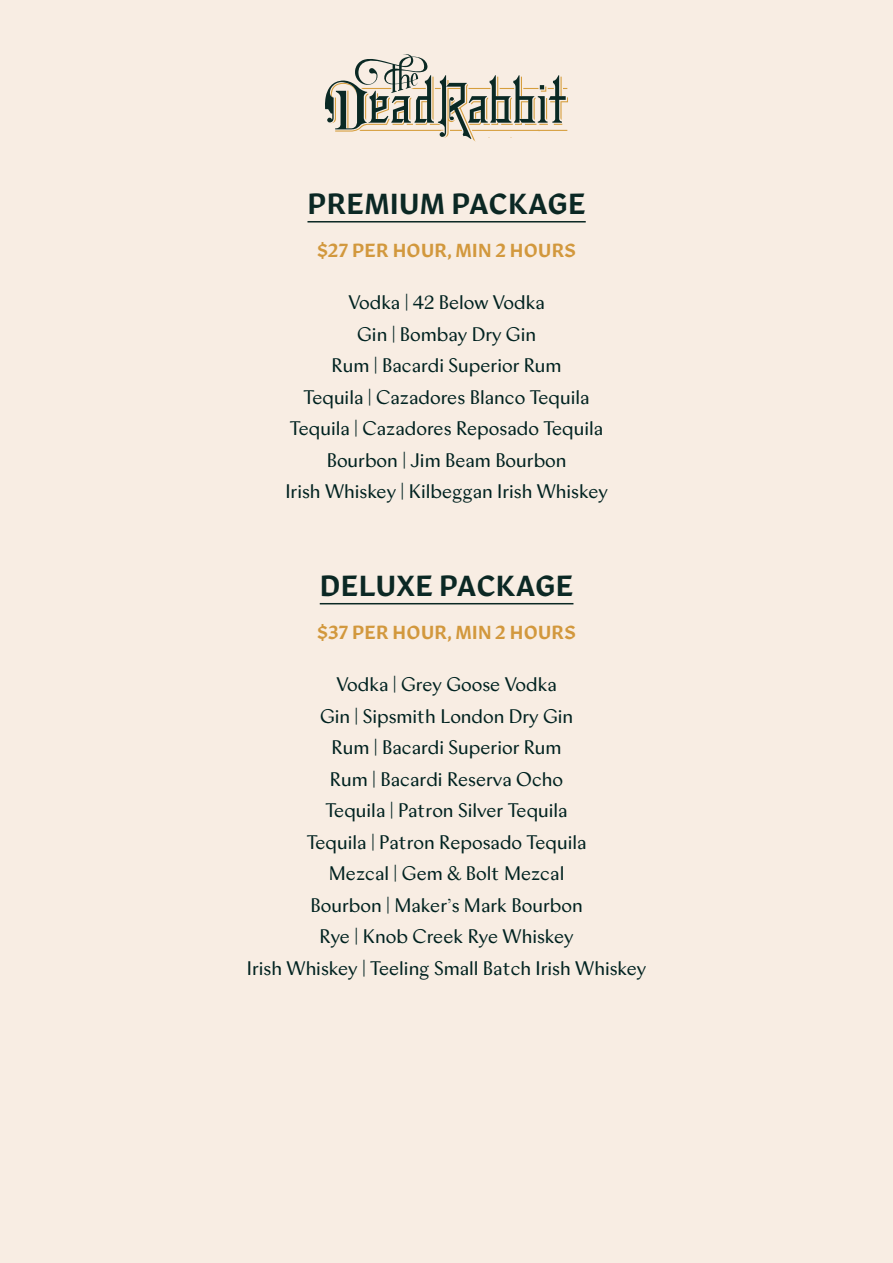
<style>
.page{position:relative;width:893px;height:1263px;background:#f8ede3}
.page>*{position:absolute;margin:0;border:0;box-sizing:border-box;transform-origin:0 0}
.t1{font:500 30px "Robinson";letter-spacing:.015em;color:#0b2824}
.t2{font:500 19.5px/31.5px "HW Atlantic";color:#002220;text-align:center}
.t3{font:500 19.5px "Robinson";letter-spacing:.015em;color:#d2983d}
</style>
<div class="page">
<hr style="left:307px;top:221px;width:279px;height:1px;background:#0b2824">
<hr style="left:320px;top:603px;width:253px;height:1px;background:#0b2824">
<svg style="left:325px;top:54px;width:243px;height:88px"></svg>
<h1 class="t1" style="left:307px;top:187px;width:280px">PREMIUM PACKAGE</h1>
<p class="t3" style="left:317px;top:239px;width:260px">$27 PER HOUR, MIN 2 HOURS</p>
<p class="t2" style="left:285px;top:288px;width:324px">Vodka | 42 Below Vodka<br>Gin | Bombay Dry Gin<br>Rum | Bacardi Superior Rum<br>Tequila | Cazadores Blanco Tequila<br>Tequila | Cazadores Reposado Tequila<br>Bourbon | Jim Beam Bourbon<br>Irish Whiskey | Kilbeggan Irish Whiskey</p>
<h1 class="t1" style="left:320px;top:569px;width:255px">DELUXE PACKAGE</h1>
<p class="t3" style="left:317px;top:621px;width:260px">$37 PER HOUR, MIN 2 HOURS</p>
<p class="t2" style="left:247px;top:670px;width:401px">Vodka | Grey Goose Vodka<br>Gin | Sipsmith London Dry Gin<br>Rum | Bacardi Superior Rum<br>Rum | Bacardi Reserva Ocho<br>Tequila | Patron Silver Tequila<br>Tequila | Patron Reposado Tequila<br>Mezcal | Gem &amp; Bolt Mezcal<br>Bourbon | Maker’s Mark Bourbon<br>Rye | Knob Creek Rye Whiskey<br>Irish Whiskey | Teeling Small Batch Irish Whiskey</p>
</div>
